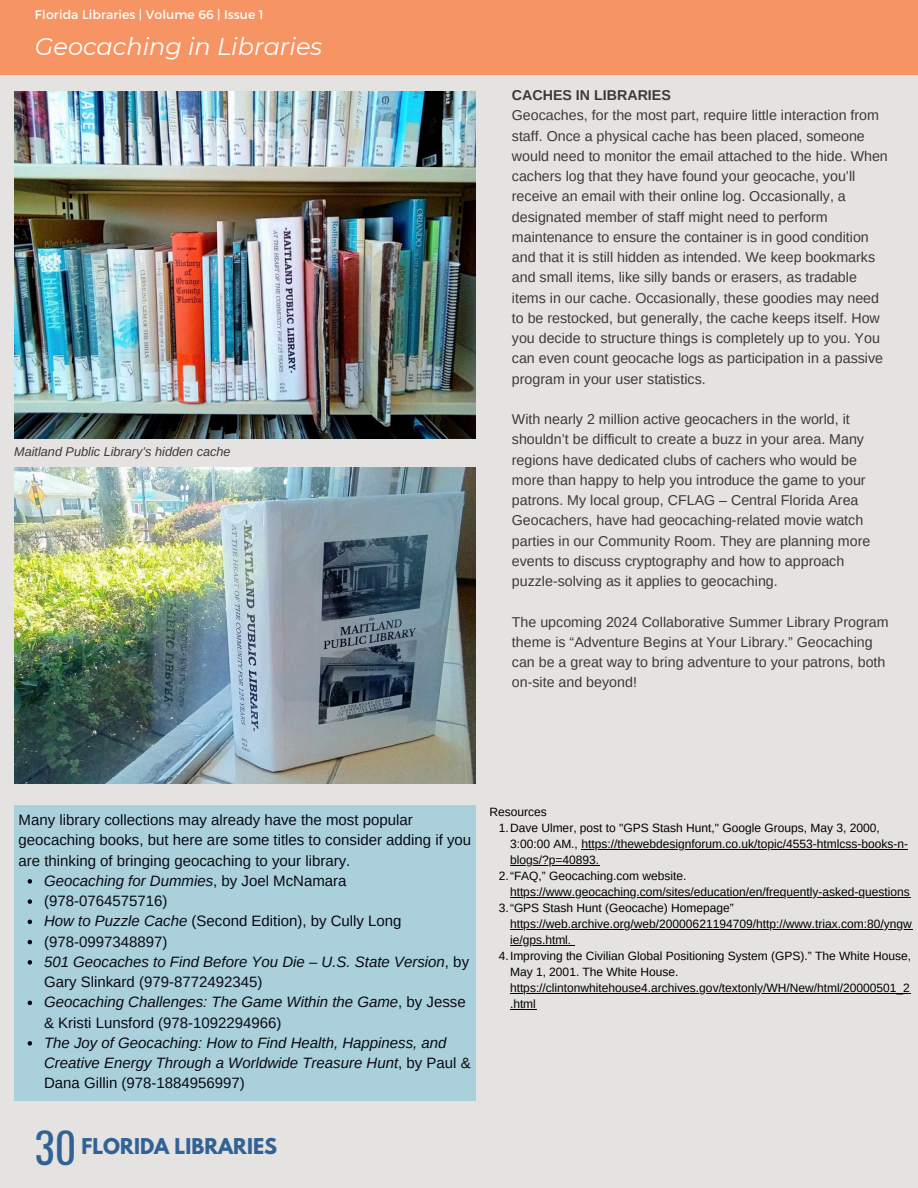
<style>
.page{position:relative;width:918px;height:1188px;background:#e4e3e2}
.page>*{position:absolute;margin:0;border:0;box-sizing:border-box;transform-origin:0 0}
.t1{font:41.85px "Oswald";color:#326295}
.t2{font:italic 24px "Montserrat";color:#fff}
.t3{font:700 19.35px "League Spartan";color:#326295}
.t4{font:italic 15px/20.2px "Arimo";color:#0a0916}
.t5{font:15px/20.2px "Arimo";color:#0a0916}
.t6{font:14.25px/20.2px "Arimo";color:#3b3939}
.t7{font:italic 12.75px "Arimo";color:#3b3939}
.t8{font:12.45px "Montserrat";letter-spacing:.01em;color:#fefefe}
.t9{font:12px/16px "Arimo";color:#000}
.s1{font-weight:700}
.s2{font-style:normal}
.s3{font-style:italic}
</style>
<div class="page">
<div style="left:0;top:0;width:918px;height:75px;background:#f69464"></div>
<img style="left:14px;top:92px;width:461px;height:346px">
<img style="left:14px;top:467px;width:461px;height:316px">
<div style="left:14px;top:805px;width:462px;height:295px;background:#aad1db"></div>
<svg style="left:28px;top:879px;width:4px;height:5px"></svg>
<svg style="left:28px;top:899px;width:4px;height:5px"></svg>
<svg style="left:28px;top:920px;width:4px;height:4px"></svg>
<svg style="left:28px;top:940px;width:4px;height:4px"></svg>
<svg style="left:28px;top:960px;width:4px;height:5px"></svg>
<svg style="left:28px;top:1001px;width:4px;height:4px"></svg>
<svg style="left:28px;top:1041px;width:4px;height:5px"></svg>
<hr style="left:581px;top:849px;width:327px;height:1px;background:#000">
<hr style="left:510px;top:865px;width:89px;height:1px;background:#000">
<hr style="left:510px;top:897px;width:400px;height:1px;background:#000">
<hr style="left:510px;top:929px;width:402px;height:1px;background:#000">
<hr style="left:510px;top:945px;width:61px;height:1px;background:#000">
<hr style="left:510px;top:993px;width:400px;height:1px;background:#000">
<svg style="left:510px;top:1009px;width:26px;height:1px"></svg>
<p class="t8" style="left:35px;top:7px;width:230px">Florida Libraries | Volume 66 | Issue 1</p>
<h2 class="t2" style="left:35px;top:32px;width:289px">Geocaching in Libraries</h2>
<p class="t7" style="left:14px;top:445px;width:218px">Maitland Public Library’s hidden cache</p>
<p class="t6" style="left:512px;top:85px;width:377px"><span class="s1">CACHES IN LIBRARIES<br></span>Geocaches, for the most part, require little interaction from staff. Once a physical cache has been placed, someone would need to monitor the email attached to the hide. When cachers log that they have found your geocache, you’ll receive an email with their online log. Occasionally, a designated member of staff might need to perform maintenance to ensure the container is in good condition and that it is still hidden as intended. We keep bookmarks and small items, like silly bands or erasers, as tradable items in our cache. Occasionally, these goodies may need to be restocked, but generally, the cache keeps itself. How you decide to structure things is completely up to you. You can even count geocache logs as participation in a passive program in your user statistics.</p>
<p class="t6" style="left:512px;top:409px;width:360px">With nearly 2 million active geocachers in the world, it shouldn’t be difficult to create a buzz in your area. Many regions have dedicated clubs of cachers who would be more than happy to help you introduce the game to your patrons. My local group, CFLAG – Central Florida Area Geocachers, have had geocaching-related movie watch parties in our Community Room. They are planning more events to discuss cryptography and how to approach puzzle-solving as it applies to geocaching.</p>
<p class="t6" style="left:512px;top:612px;width:378px">The upcoming 2024 Collaborative Summer Library Program theme is “Adventure Begins at Your Library.” Geocaching can be a great way to bring adventure to your patrons, both on-site and beyond!</p>
<p class="t5" style="left:19px;top:810px;width:454px">Many library collections may already have the most popular geocaching books, but here are some titles to consider adding if you are thinking of bringing geocaching to your library.</p>
<p class="t4" style="left:44px;top:871px;width:304px">Geocaching for Dummies<span class="s2">, by Joel McNamara</span></p>
<p class="t5" style="left:44px;top:891px;width:125px">(978-0764575716)</p>
<h3 class="t5" style="left:44px;top:911px;width:359px"><span class="s3">How to Puzzle Cache</span> (Second Edition), by Cully Long</h3>
<h3 class="t5" style="left:44px;top:931px;width:125px">(978-0997348897)</h3>
<h3 class="t4" style="left:44px;top:952px;width:427px">501 Geocaches to Find Before You Die – U.S. State Version<span class="s2">, by<br>Gary Slinkard (979-8772492345)</span></h3>
<h3 class="t4" style="left:44px;top:992px;width:423px">Geocaching Challenges: The Game Within the Game<span class="s2">, by Jesse &amp; Kristi Lunsford (978-1092294966)</span></h3>
<p class="t4" style="left:44px;top:1033px;width:428px">The Joy of Geocaching: How to Find Health, Happiness, and<br>Creative Energy Through a Worldwide Treasure Hunt<span class="s2">, by Paul &amp;<br>Dana Gillin (978-1884956997)</span></p>
<p class="t1" style="left:35px;top:1115px;width:43px">30</p>
<p class="t3" style="left:81px;top:1136px;width:197px">FLORIDA LIBRARIES</p>
<p class="t9" style="left:490px;top:803px;width:59px">Resources</p>
<p class="t9" style="left:510px;top:819px;width:400px;text-indent:-11px">1.Dave Ulmer, post to "GPS Stash Hunt," Google Groups, May 3, 2000,<br>3:00:00 AM., https://thewebdesignforum.co.uk/topic/4553-htmlcss-books-n-</p>
<p class="t9" style="left:499px;top:851px;width:189px;text-indent:11px">blogs/?p=40893.<br>2.“FAQ,” Geocaching.com website.</p>
<p class="t9" style="left:510px;top:883px;width:401px">https://www.geocaching.com/sites/education/en/frequently-asked-questions</p>
<h2 class="t9" style="left:499px;top:899px;width:237px">3.“GPS Stash Hunt (Geocache) Homepage”</h2>
<p class="t9" style="left:510px;top:915px;width:403px">https://web.archive.org/web/20000621194709/http://www.triax.com:80/yngw</p>
<p class="t9" style="left:510px;top:931px;width:63px">ie/gps.html.</p>
<p class="t9" style="left:499px;top:947px;width:414px">4.Improving the Civilian Global Positioning System (GPS).” The White House,</p>
<p class="t9" style="left:510px;top:963px;width:170px">May 1, 2001. The White House.</p>
<p class="t9" style="left:510px;top:979px;width:401px">https://clintonwhitehouse4.archives.gov/textonly/WH/New/html/20000501_2</p>
<p class="t9" style="left:510px;top:995px;width:27px">.html</p>
</div>
